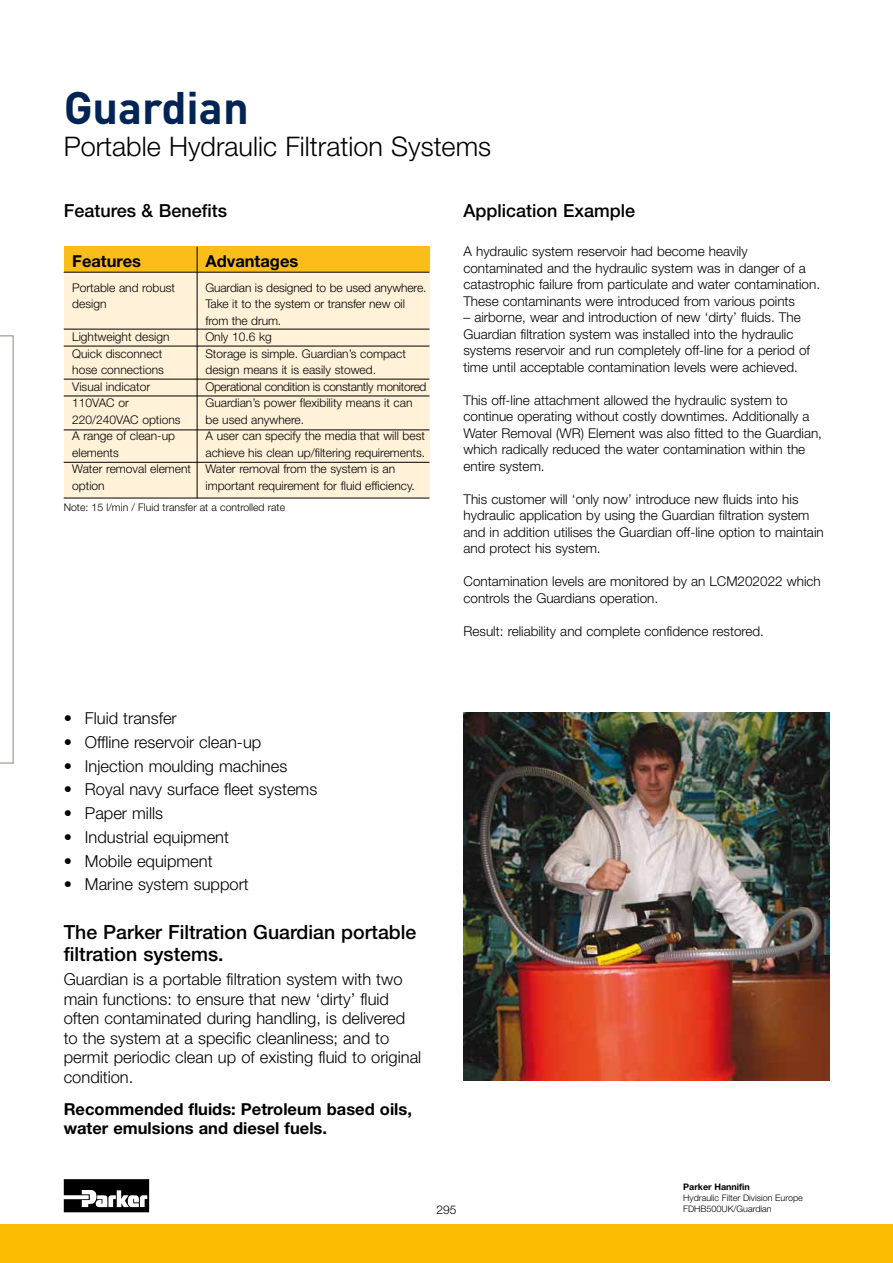
<style>
.page{position:relative;width:893px;height:1263px;background:#fff}
.page>*{position:absolute;margin:0;border:0;box-sizing:border-box;transform-origin:0 0}
.t1{font:700 45px "DINOT";color:#002454}
.t2{font:300 27px "Helvetica Neue LT Std";color:#000}
.t3{font:500 19.5px/22.5px "Helvetica Neue LT Std";color:#000}
.t4{font:500 18px "Helvetica Neue LT Std";color:#000}
.t5{font:300 16.5px/19.5px "Helvetica Neue LT Std";color:#000}
.t6{font:700 16.5px/19.5px "Helvetica Neue LT Std";color:#000}
.t7{font:300 13.5px/16.5px "Helvetica Neue LT Std";color:#000}
.t8{font:300 12px/16.5px "Helvetica Neue LT Std";color:#000}
.t9{font:300 10.5px "Helvetica Neue LT Std";color:#000}
.t10{font:300 9px/11.2px "Helvetica Neue LT Std";color:#000}
.t11{font:700 9px "Helvetica Neue LT Std";color:#000}
</style>
<div class="page">
<div style="left:0;top:1225px;width:893px;height:38px;background:#fabb00"></div>
<div style="left:64px;top:1179px;width:86px;height:35px;background:#adadad"></div>
<svg style="left:64px;top:1179px;width:85px;height:33px;background:#454545"></svg>
<svg style="left:0;top:335px;width:14px;height:428px"></svg>
<img style="left:463px;top:712px;width:366px;height:368px">
<div style="left:64px;top:247px;width:365px;height:25px;background:#fbbd1a"></div>
<div style="left:64px;top:272px;width:365px;height:226px;background:#fff2d9"></div>
<hr style="left:64px;top:272px;width:365px;height:1px;background:#000">
<hr style="left:64px;top:346px;width:365px;height:1px;background:#000">
<hr style="left:64px;top:329px;width:365px;height:1px;background:#000">
<hr style="left:64px;top:379px;width:365px;height:1px;background:#000">
<hr style="left:64px;top:396px;width:365px;height:1px;background:#000">
<hr style="left:64px;top:462px;width:365px;height:1px;background:#000">
<hr style="left:64px;top:498px;width:365px;height:1px;background:#000">
<hr style="left:197px;top:247px;width:1px;height:251px;background:#000">
<hr style="left:64px;top:430px;width:365px;height:1px;background:#000">
<h1 class="t1" style="left:64px;top:77px;width:186px">Guardian</h1>
<h2 class="t2" style="left:64px;top:130px;width:429px">Portable Hydraulic Filtration Systems</h2>
<h3 class="t4" style="left:64px;top:200px;width:165px">Features &amp; Benefits</h3>
<h3 class="t4" style="left:463px;top:200px;width:173px">Application Example</h3>
<p class="t6" style="left:72px;top:251px;width:70px">Features</p>
<p class="t8" style="left:72px;top:279px;width:104px">Portable and robust design</p>
<p class="t8" style="left:72px;top:329px;width:120px">Lightweight design<br>Quick disconnect<br>hose connections<br>Visual indicator<br>110VAC or<br>220/240VAC options<br>A range of clean-up elements<br>Water removal element option</p>
<p class="t6" style="left:205px;top:251px;width:94px">Advantages</p>
<p class="t8" style="left:205px;top:279px;width:223px">Guardian is designed to be used anywhere.<br>Take it to the system or transfer new oil from the drum.<br>Only 10.6 kg<br>Storage is simple. Guardian’s compact design means it is easily stowed.<br>Operational condition is constantly monitored Guardian’s power flexibility means it can be used anywhere.<br>A user can specify the media that will best achieve his clean up/filtering requirements.<br>Water removal from the system is an important requirement for fluid efficiency.</p>
<p class="t9" style="left:64px;top:501px;width:223px">Note: 15 l/min / Fluid transfer at a controlled rate</p>
<p class="t7" style="left:463px;top:243px;width:358px">A hydraulic system reservoir had become heavily contaminated and the hydraulic system was in danger of a catastrophic failure from particulate and water contamination.<br>These contaminants were introduced from various points</p>
<p class="t7" style="left:463px;top:309px;width:348px">– airborne, wear and introduction of new ‘dirty’ fluids. The Guardian filtration system was installed into the hydraulic systems reservoir and run completely off-line for a period of time until acceptable contamination levels were achieved.</p>
<p class="t7" style="left:463px;top:391px;width:360px">This off-line attachment allowed the hydraulic system to continue operating without costly downtimes. Additionally a Water Removal (WR) Element was also fitted to the Guardian, which radically reduced the water contamination within the entire system.</p>
<p class="t7" style="left:463px;top:490px;width:362px">This customer will ‘only now’ introduce new fluids into his hydraulic application by using the Guardian filtration system and in addition utilises the Guardian off-line option to maintain and protect his system.</p>
<p class="t7" style="left:463px;top:573px;width:359px">Contamination levels are monitored by an LCM202022 which controls the Guardians operation.</p>
<p class="t7" style="left:464px;top:622px;width:302px">Result: reliability and complete confidence restored.</p>
<p class="t5" style="left:64px;top:708px;width:115px">• Fluid transfer</p>
<p class="t5" style="left:64px;top:732px;width:199px">• Offline reservoir clean-up</p>
<p class="t5" style="left:64px;top:756px;width:225px">• Injection moulding machines</p>
<p class="t5" style="left:64px;top:779px;width:255px">• Royal navy surface fleet systems</p>
<p class="t5" style="left:64px;top:803px;width:101px">• Paper mills</p>
<p class="t5" style="left:64px;top:827px;width:167px">• Industrial equipment</p>
<p class="t5" style="left:64px;top:851px;width:150px">• Mobile equipment</p>
<p class="t5" style="left:64px;top:874px;width:187px">• Marine system support</p>
<h3 class="t3" style="left:64px;top:920px;width:354px">The Parker Filtration Guardian portable filtration systems.</h3>
<p class="t5" style="left:64px;top:969px;width:359px">Guardian is a portable filtration system with two main functions: to ensure that new ‘dirty’ fluid often contaminated during handling, is delivered to the system at a specific cleanliness; and to permit periodic clean up of existing fluid to original condition.</p>
<p class="t6" style="left:64px;top:1099px;width:350px">Recommended fluids: Petroleum based oils, water emulsions and diesel fuels.</p>
<p class="t11" style="left:683px;top:1181px;width:68px">Parker Hannifin</p>
<p class="t10" style="left:683px;top:1192px;width:121px">Hydraulic Filter Division Europe<br>FDHB500UK/Guardian</p>
<p class="t8" style="left:436px;top:1201px;width:22px">295</p>
<p class="t10" style="left:733px;top:1203px;width:4px">.</p>
</div>
